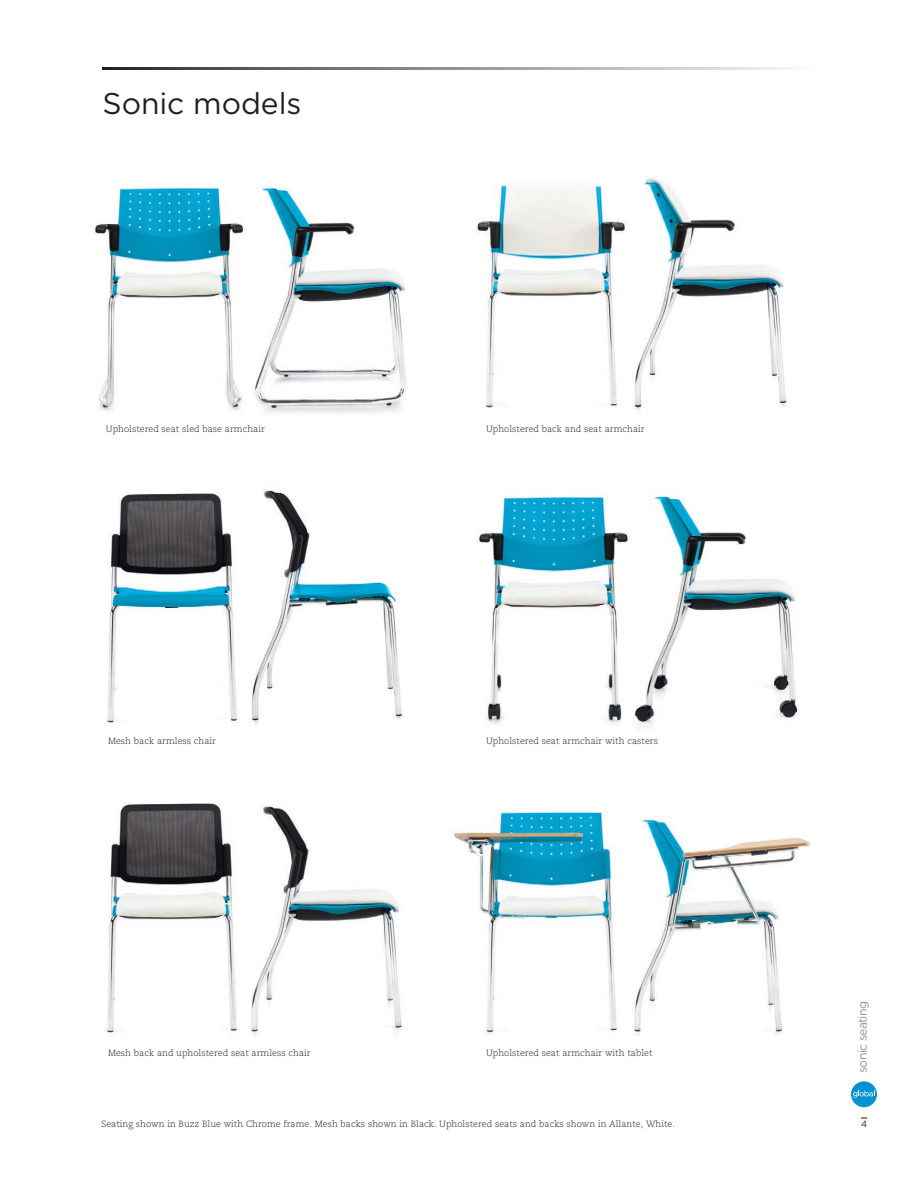
<style>
.page{position:relative;width:918px;height:1188px;background:#fff}
.page>*{position:absolute;margin:0;border:0;box-sizing:border-box;transform-origin:0 0}
.t1{font:30px "Gotham";color:#231f20}
.t2{font:12.3px "Gotham";letter-spacing:-.05em;color:#939598}
.t3{font:300 9px "Caecilia LT Std";color:#231f20}
.t4{font:9px "Gotham";color:#231f20}
</style>
<div class="page">
<img style="left:107px;top:803px;width:131px;height:230px">
<img style="left:251px;top:805px;width:152px;height:231px">
<img style="left:453px;top:811px;width:164px;height:222px">
<img style="left:634px;top:819px;width:177px;height:216px">
<img style="left:476px;top:183px;width:150px;height:225px">
<img style="left:634px;top:177px;width:153px;height:234px">
<img style="left:94px;top:187px;width:151px;height:224px">
<img style="left:254px;top:187px;width:152px;height:226px">
<img style="left:107px;top:490px;width:296px;height:235px">
<img style="left:476px;top:497px;width:152px;height:228px">
<img style="left:634px;top:496px;width:164px;height:230px">
<div style="left:851px;top:1081px;width:26px;height:26px;background:#0092d1;border-radius:50%"></div>
<svg style="left:853px;top:1090px;width:22px;height:8px"></svg>
<svg style="left:103px;top:68px;width:688px;height:1px"></svg>
<h1 class="t1" style="left:103px;top:84px;width:200px">Sonic models</h1>
<p class="t3" style="left:106px;top:424px;width:161px">Upholstered seat sled base armchair</p>
<p class="t3" style="left:486px;top:424px;width:160px">Upholstered back and seat armchair</p>
<p class="t3" style="left:108px;top:736px;width:110px">Mesh back armless chair</p>
<p class="t3" style="left:486px;top:736px;width:173px">Upholstered seat armchair with casters</p>
<p class="t3" style="left:108px;top:1048px;width:204px">Mesh back and upholstered seat armless chair</p>
<p class="t3" style="left:486px;top:1048px;width:168px">Upholstered seat armchair with tablet</p>
<p class="t3" style="left:101px;top:1119px;width:575px">Seating shown in Buzz Blue with Chrome frame. Mesh backs shown in Black. Upholstered seats and backs shown in Allante, White.</p>
<h2 class="t2" style="left:854px;top:1073px;width:74px;rotate:-90deg">sonic seating</h2>
<p class="t4" style="left:861px;top:1119px;width:8px">4</p>
</div>
